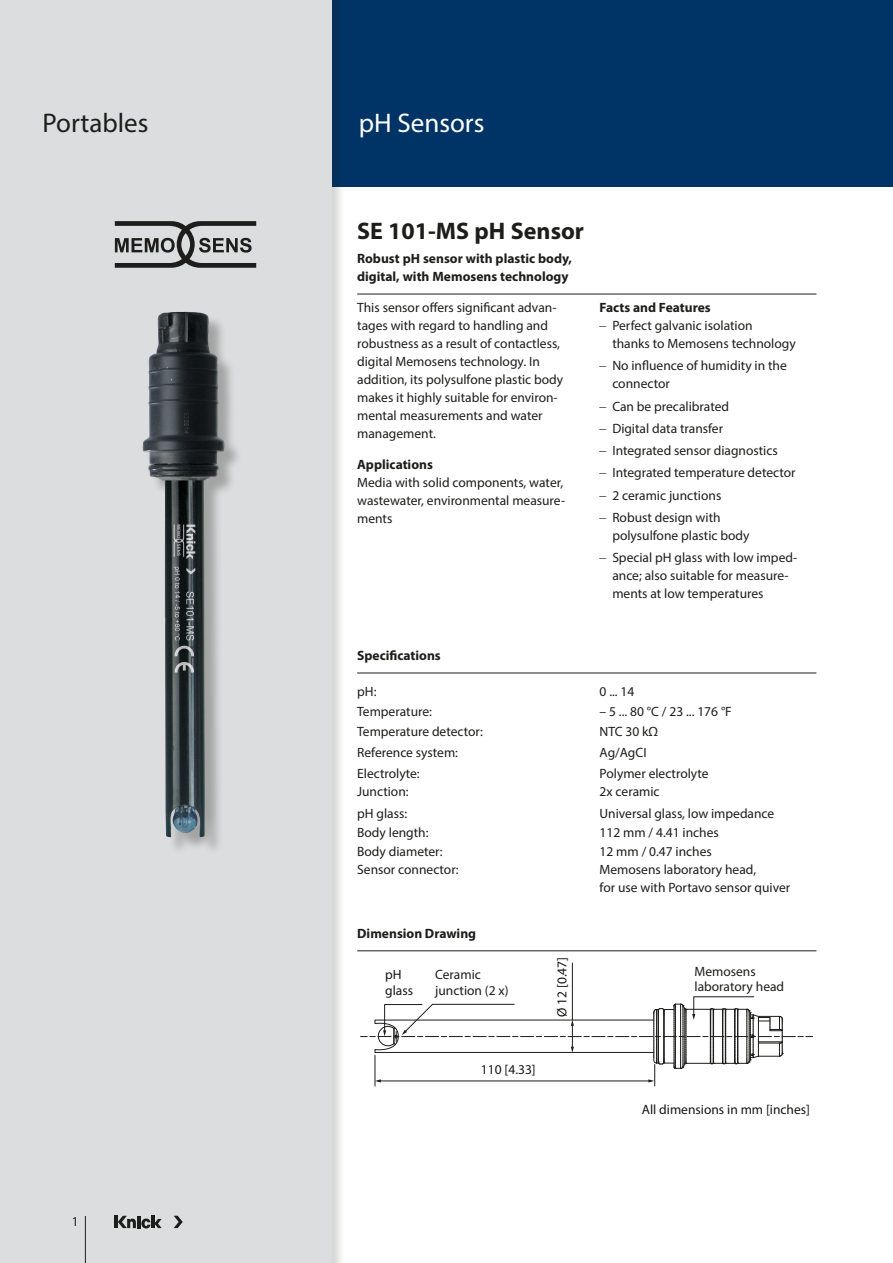
<style>
.page{position:relative;width:893px;height:1263px;background:#fff}
.page>*{position:absolute;margin:0;border:0;box-sizing:border-box;transform-origin:0 0}
.t1{font:27px "Myriad Pro";color:#1d1d1b}
.Produktgruppe{font:27px "Myriad Pro";color:#fff}
.Headline_Produkt{font:700 24px "Myriad Pro";color:#1d1d1b}
.Text{font:13.5px/18px "Myriad Pro";color:#1d1d1b}
.Tabelle{font:13.5px/18px "Myriad Pro";color:#1d1d1b}
.Subhead_Produkt{font:700 13.5px/18px "Myriad Pro";color:#1d1d1b}
.Default{font:13.5px/16.2px "Myriad Pro";color:#161614}
.Beschriftungen{font:13.5px/14.2px "Myriad Pro";color:#1d1d1b}
.Tabelle_Headline{font:700 13.5px "Myriad Pro";color:#1d1d1b}
.Zwischenüberschrift{font:700 13.5px "Myriad Pro";color:#1d1d1b}
.Pa3{font:13.5px "Myriad Pro";color:#161614}
.s1{font-family:"Frutiger LT Com";font-weight:300}
</style>
<div class="page">
<div style="left:332px;top:0;width:561px;height:187px;background:#003466"></div>
<div style="left:0;top:0;width:346px;height:1263px;background:#1d1d1b;opacity:.2"></div>
<div style="left:0;top:0;width:332px;height:1263px;background:#dcddde"></div>
<hr style="left:85px;top:1216px;width:1px;height:47px;background:#1d1d1b">
<hr style="left:114px;top:1216px;width:4px;height:12px;background:#1d1d1b">
<svg style="left:174px;top:1216px;width:9px;height:12px"></svg>
<svg style="left:118px;top:1216px;width:44px;height:12px"></svg>
<div style="left:145px;top:315px;width:98px;height:540px;background:#1d1d1b;opacity:.3"></div>
<img style="left:143px;top:312px;width:82px;height:525px">
<svg style="left:115px;top:221px;width:141px;height:47px"></svg>
<hr style="left:357px;top:294px;width:459px;height:1px;background:#1d1d1b">
<hr style="left:572px;top:963px;width:1px;height:57px;background:#1d1d1b">
<svg style="left:361px;top:996px;width:452px;height:90px"></svg>
<hr style="left:357px;top:673px;width:459px;height:1px;background:#1d1d1b">
<hr style="left:357px;top:950px;width:459px;height:1px;background:#1d1d1b">
<h1 class="t1" style="left:43px;top:106px;width:107px">Portables</h1>
<p class="Text" style="left:72px;top:1212px;width:8px">1</p>
<p class="Produktgruppe" style="left:359px;top:106px;width:127px">pH Sensors</p>
<p class="Headline_Produkt" style="left:357px;top:215px;width:228px">SE 101-MS pH Sensor</p>
<p class="Subhead_Produkt" style="left:357px;top:249px;width:216px">Robust pH sensor with plastic body, digital, with Memosens technology</p>
<p class="Text" style="left:357px;top:298px;width:208px">This sensor offers significant advan&shy;tages with regard to handling and robustness as a result of contactless, digital Memosens technology. In addition, its polysulfone plastic body makes it highly suitable for environ&shy;mental measurements and water management.</p>
<p class="Zwischenüberschrift" style="left:357px;top:455px;width:77px">Applications</p>
<p class="Text" style="left:357px;top:473px;width:210px">Media with solid components, water, wastewater, environmental measure&shy;ments</p>
<p class="Zwischenüberschrift" style="left:600px;top:299px;width:113px">Facts and Features</p>
<p class="Text" style="left:612px;top:316px;width:185px;text-indent:-13px"><span class="s1">–</span> Perfect galvanic isolation<br>thanks to Memosens technology</p>
<p class="Text" style="left:612px;top:357px;width:176px;text-indent:-13px"><span class="s1">–</span> No influence of humidity in the connector</p>
<p class="Text" style="left:600px;top:397px;width:131px"><span class="s1">–</span> Can be precalibrated</p>
<p class="Text" style="left:600px;top:419px;width:125px"><span class="s1">–</span> Digital data transfer</p>
<p class="Text" style="left:600px;top:441px;width:180px"><span class="s1">–</span> Integrated sensor diagnostics</p>
<p class="Text" style="left:600px;top:464px;width:198px"><span class="s1">–</span> Integrated temperature detector</p>
<p class="Text" style="left:600px;top:486px;width:123px"><span class="s1">–</span> 2 ceramic junctions</p>
<p class="Text" style="left:612px;top:508px;width:139px;text-indent:-13px"><span class="s1">–</span> Robust design with polysulfone plastic body</p>
<p class="Text" style="left:612px;top:548px;width:186px;text-indent:-13px"><span class="s1">–</span> Special pH glass with low imped&shy;ance; also suitable for measure&shy;ments at low temperatures</p>
<p class="Tabelle_Headline" style="left:357px;top:647px;width:85px">Specifications</p>
<p class="Tabelle" style="left:357px;top:682px;width:21px">pH:</p>
<p class="Tabelle" style="left:600px;top:682px;width:36px">0 ... 14</p>
<p class="Tabelle" style="left:357px;top:702px;width:76px">Temperature:</p>
<p class="Tabelle" style="left:600px;top:702px;width:134px">– 5 ... 80 °C / 23 ... 176 °F</p>
<p class="Tabelle" style="left:357px;top:723px;width:127px">Temperature detector:</p>
<p class="Tabelle" style="left:600px;top:723px;width:60px">NTC 30 kΩ</p>
<p class="Tabelle" style="left:357px;top:743px;width:102px">Reference system:</p>
<p class="Tabelle" style="left:600px;top:743px;width:48px">Ag/AgCI</p>
<p class="Tabelle" style="left:357px;top:765px;width:64px">Electrolyte:</p>
<p class="Tabelle" style="left:600px;top:765px;width:110px">Polymer electrolyte</p>
<p class="Tabelle" style="left:357px;top:782px;width:53px">Junction:</p>
<p class="Tabelle" style="left:600px;top:782px;width:62px">2x ceramic</p>
<p class="Text" style="left:357px;top:804px;width:52px">pH glass:</p>
<p class="Tabelle" style="left:600px;top:804px;width:176px">Universal glass, low impedance</p>
<p class="Tabelle" style="left:357px;top:823px;width:73px">Body length:</p>
<p class="Text" style="left:600px;top:823px;width:121px">112 mm / 4.41 inches</p>
<p class="Tabelle" style="left:357px;top:842px;width:87px">Body diameter:</p>
<p class="Tabelle" style="left:600px;top:842px;width:114px">12 mm / 0.47 inches</p>
<p class="Tabelle" style="left:357px;top:860px;width:103px">Sensor connector:</p>
<p class="Tabelle" style="left:600px;top:860px;width:192px">Memosens laboratory head,<br>for use with Portavo sensor quiver</p>
<p class="Tabelle_Headline" style="left:357px;top:924px;width:120px">Dimension Drawing</p>
<p class="Default" style="left:385px;top:966px;width:29px">pH glass</p>
<p class="Beschriftungen" style="left:435px;top:966px;width:75px;line-height:16.2px">Ceramic junction (2 x)</p>
<p class="Default" style="left:481px;top:1061px;width:56px">110 [4.33]</p>
<p class="Pa3" style="left:553px;top:1017px;width:62px;rotate:-90deg">Ø 12 [0.47]</p>
<p class="Beschriftungen" style="left:694px;top:964px;width:91px">Memosens laboratory head</p>
<p class="Default" style="left:642px;top:1101px;width:170px">All dimensions in mm [inches]</p>
</div>
